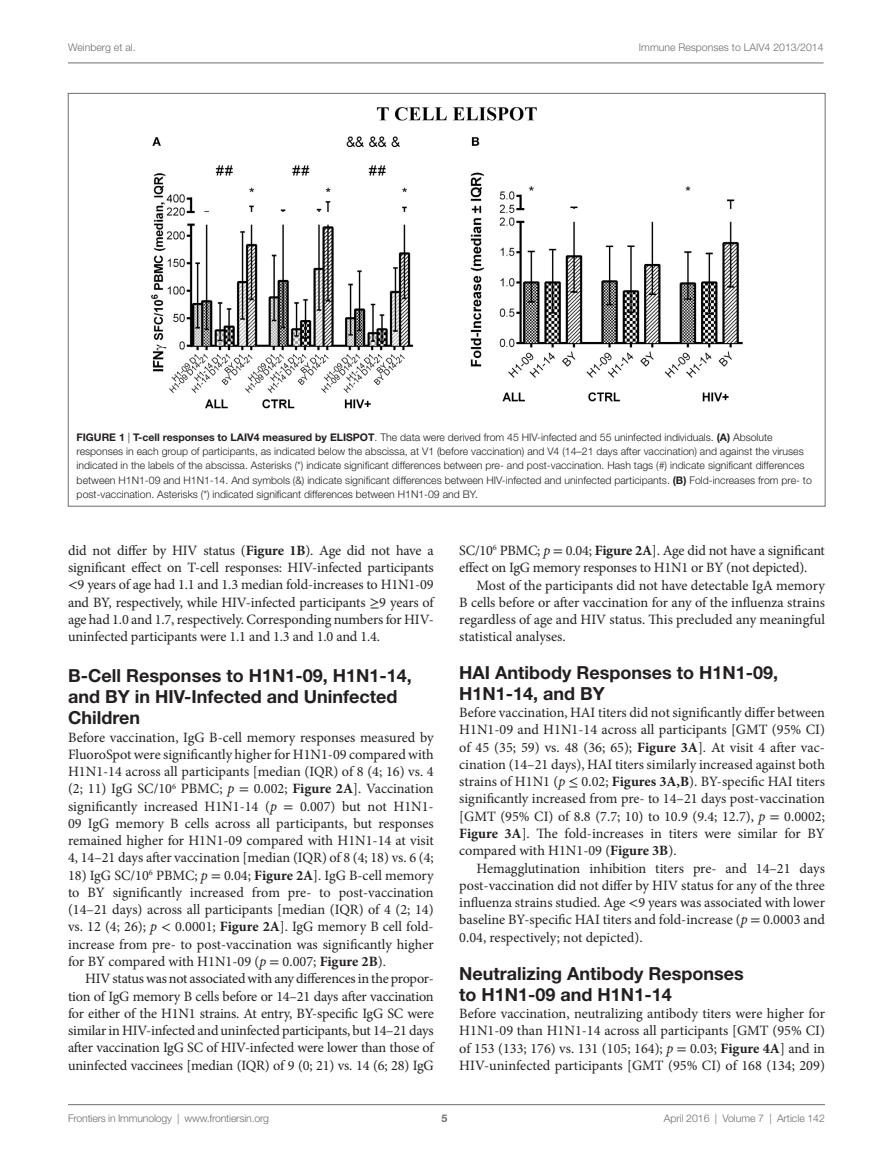
<style>
.page{position:relative;width:893px;height:1170px;background:#fff}
.page>*{position:absolute;margin:0;border:0;box-sizing:border-box;transform-origin:0 0}
.t1{font:700 18px/21px "Helvetica Neue LT Std";color:#231f20}
.t2{font:14.25px/17.2px "Minion Pro";letter-spacing:-.005em;color:#231f20;text-align:justify}
.t3{font:300 10.5px/14.2px "Helvetica Neue LT Std";color:#231f20}
.t4{font:300 10.5px "Helvetica Neue LT Std";color:#6c6d70}
.t5{font:700 10.5px "Helvetica Neue LT Std";color:#231f20}
.t6{font:700 10.5px "Helvetica Neue LT Std";color:#6c6d70}
.s1{font-weight:300}
.s2{font-weight:700}
.s3{font-family:"STIX General"}
.s4{font-style:italic}
</style>
<div class="page">
<img style="left:151px;top:107px;width:592px;height:302px">
<hr style="left:68px;top:1104px;width:757px;height:1px;background:#6c6d70">
<hr style="left:68px;top:63px;width:756px;height:1px;background:#6c6d70">
<p class="t4" style="left:68px;top:41px;width:69px">Weinberg et al.</p>
<p class="t4" style="left:639px;top:41px;width:186px">Immune Responses to LAIV4 2013/2014</p>
<p class="t5" style="left:77px;top:430px;width:260px">FIG URE 1 <span class="s1">|</span> T-cell responses to LAIV4 measured by ELIS</p>
<p class="t3" style="left:77px;top:429px;width:737px;text-indent:276px"><span class="s2">POT</span>. The data were derived from 45 HIV-infected and 55 uninfected individuals. <span class="s2">(A)</span> Absolute responses in each group of participants, as indicated below the abscissa, at V1 (before vaccination) and V4 (14–21 days after vaccination) and against the viruses indicated in the labels of the abscissa. Asterisks (*) indicate significant differences between pre- and post-vaccination. Hash tags (#) indicate significant differences between H1N1-09 and H1N1-14. And symbols (&amp;) indicate significant differences between HIV-infected and uninfected participants. <span class="s2">(B)</span> Fold-increases from pre- to post-vaccination. Asterisks (*) indicated significant differences between H1N1-09 and BY.</p>
<p class="t2" style="left:68px;top:541px;width:367px">did not differ by HIV status (<span class="s2">Figure 1B</span>). Age did not have a significant effect on T-cell responses: HIV-infected participants <span class="s3">&lt;</span>9 years of age had 1.1 and 1.3 median fold-increases to H1N1-09 and BY, respectively, while HIV-infected participants <span class="s3">≥</span>9 years of age had 1.0 and 1.7, respectively. Corresponding numbers for HIV&shy;uninfected participants were 1.1 and 1.3 and 1.0 and 1.4.</p>
<p class="t1" style="left:68px;top:665px;width:345px">B-Cell Responses to H1N1-09, H1N1-14, and BY in HIV-Infected and Uninfected<br>Children</p>
<p class="t2" style="left:68px;top:728px;width:367px">Before vaccination, IgG B-cell memory responses measured by FluoroSpot were significantly higher for H1N1-09 compared with H1N1-14 across all participants [median (IQR) of 8 (4; 16) vs. 4 (2; 11) IgG SC/10<sup>6</sup> PBMC; <span class="s4">p</span> <span class="s3">=</span> 0.002; <span class="s2">Figure 2A</span>]. Vaccination significantly increased H1N1-14 (<span class="s4">p</span> <span class="s3">=</span> 0.007) but not H1N1- 09 IgG memory B cells across all participants, but responses remained higher for H1N1-09 compared with H1N1-14 at visit 4, 14–21 days after vaccination [median (IQR) of 8 (4; 18) vs. 6 (4;</p>
<p class="t2" style="left:68px;top:866px;width:367px">18) IgG SC/10<sup>6</sup> PBMC; <span class="s4">p</span> <span class="s3">=</span> 0.04; <span class="s2">Figure 2A</span>]. IgG B-cell memory to BY significantly increased from pre- to post-vaccination (14–21 days) across all participants [median (IQR) of 4 (2; 14) vs. 12 (4; 26); <span class="s4">p</span> <span class="s3">&lt;</span> 0.0001; <span class="s2">Figure 2A</span>]. IgG memory B cell fold&shy;increase from pre- to post-vaccination was significantly higher for BY compared with H1N1-09 (<span class="s4">p</span> <span class="s3">=</span> 0.007; <span class="s2">Figure 2B</span>).</p>
<p class="t2" style="left:68px;top:970px;width:367px;text-indent:17px">HIV status was not associated with any differences in the propor&shy;tion of IgG memory B cells before or 14–21 days after vaccination for either of the H1N1 strains. At entry, BY-specific IgG SC were similar in HIV-infected and uninfected participants, but 14–21 days after vaccination IgG SC of HIV-infected were lower than those of uninfected vaccinees [median (IQR) of 9 (0; 21) vs. 14 (6; 28) IgG</p>
<p class="t2" style="left:459px;top:542px;width:367px">SC/10<sup>6</sup> PBMC; <span class="s4">p</span> <span class="s3">=</span> 0.04; <span class="s2">Figure 2A</span>]. Age did not have a significant effect on IgG memory responses to H1N1 or BY (not depicted).</p>
<p class="t2" style="left:459px;top:576px;width:367px;text-indent:17px">Most of the participants did not have detectable IgA memory B cells before or after vaccination for any of the influenza strains regardless of age and HIV status. This precluded any meaningful statistical analyses.</p>
<p class="t1" style="left:459px;top:661px;width:11px">HAI</p>
<p class="t1" style="left:459px;top:661px;width:321px;text-indent:36px">Antibody Responses to H1N1-09,<br>H1N1-14, and BY</p>
<p class="t2" style="left:459px;top:704px;width:367px">Before vaccination, HAI titers did not significantly differ between H1N1-09 and H1N1-14 across all participants [GMT (95% CI) of 45 (35; 59) vs. 48 (36; 65); <span class="s2">Figure 3A</span>]. At visit 4 after vac&shy;cination (14–21 days), HAI titers similarly increased against both strains of H1N1 (<span class="s4">p</span> <span class="s3">≤</span> 0.02; <span class="s2">Figures 3A,B</span>). BY-specific HAI titers significantly increased from pre- to 14–21 days post-vaccination [GMT (95% CI) of 8.8 (7.7; 10) to 10.9 (9.4; 12.7), <span class="s4">p</span> <span class="s3">=</span> 0.0002; <span class="s2">Figure 3A</span>]. The fold-increases in titers were similar for BY compared with H1N1-09 (<span class="s2">Figure 3B</span>).</p>
<p class="t2" style="left:459px;top:859px;width:367px;text-indent:17px">Hemagglutination inhibition titers pre- and 14–21 days post-vaccination did not differ by HIV status for any of the three influenza strains studied. Age <span class="s3">&lt;</span>9 years was associated with lower baseline BY-specific HAI titers and fold-increase (<span class="s4">p</span> <span class="s3">=</span> 0.0003 and 0.04, respectively; not depicted).</p>
<p class="t1" style="left:459px;top:962px;width:286px">Neutralizing Antibody Responses to H1N1-09 and H1N1-14</p>
<p class="t2" style="left:459px;top:1004px;width:367px">Before vaccination, neutralizing antibody titers were higher for H1N1-09 than H1N1-14 across all participants [GMT (95% CI) of 153 (133; 176) vs. 131 (105; 164); <span class="s4">p</span> <span class="s3">=</span> 0.03; <span class="s2">Figure 4A</span>] and in HIV-uninfected participants [GMT (95% CI) of 168 (134; 209)</p>
<p class="t4" style="left:68px;top:1111px;width:203px">Frontiers in Immunology | www.frontiersin.org</p>
<p class="t4" style="left:664px;top:1111px;width:163px">April 2016 | Volume 7 | Article 142</p>
<p class="t6" style="left:441px;top:1111px;width:7px">5</p>
</div>
